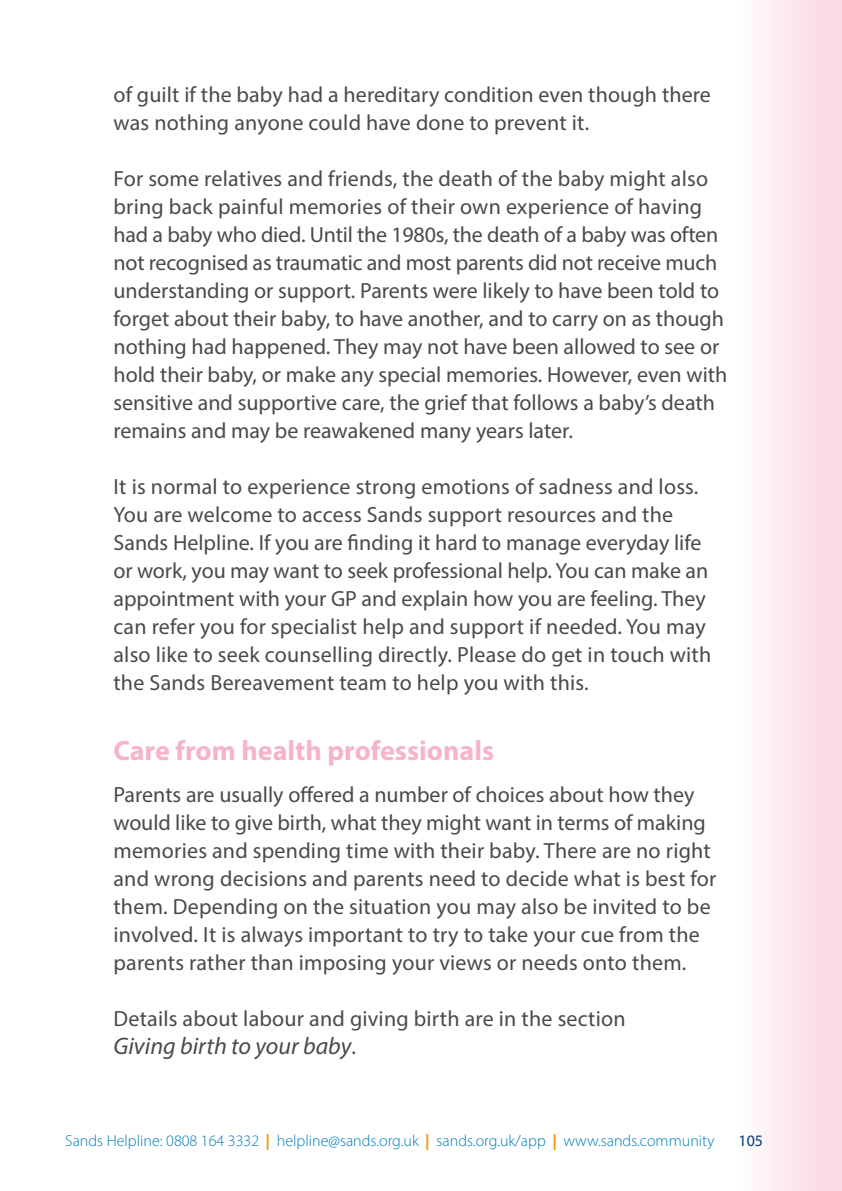
<style>
.page{position:relative;width:842px;height:1191px;background:#fff}
.page>*{position:absolute;margin:0;border:0;box-sizing:border-box;transform-origin:0 0}
.t1{font:700 28px "Myriad Pro";color:#f5b4c7}
.t2{font:italic 24px "Myriad Pro";color:#4a4a49}
.t3{font:22px/28px "Myriad Pro";color:#4a4a49}
.t4{font:300 16px "Myriad Pro";color:#007cb7}
.t5{font:16px "Myriad Pro";color:#003b75}
.s1{font-style:normal;font-size:22px}
.s2{font-weight:700;color:#f49600}
</style>
<div class="page">
<div style="left:735px;top:0;width:106px;height:1191px;background:linear-gradient(to right,#fff,#fad5e1)"></div>
<p class="t3" style="left:113px;top:80px;width:599px">of guilt if the baby had a hereditary condition even though there was nothing anyone could have done to prevent it.</p>
<p class="t3" style="left:113px;top:164px;width:615px">For some relatives and friends, the death of the baby might also bring back painful memories of their own experience of having had a baby who died. Until the 1980s, the death of a baby was often not recognised as traumatic and most parents did not receive much understanding or support. Parents were likely to have been told to forget about their baby, to have another, and to carry on as though nothing had happened. They may not have been allowed to see or hold their baby, or make any special memories. However, even with sensitive and supportive care, the grief that follows a baby’s death remains and may be reawakened many years later.</p>
<p class="t3" style="left:113px;top:472px;width:599px">It is normal to experience strong emotions of sadness and loss.<br>You are welcome to access Sands support resources and the Sands Helpline. If you are finding it hard to manage everyday life or work, you may want to seek professional help. You can make an appointment with your GP and explain how you are feeling. They can refer you for specialist help and support if needed. You may also like to seek counselling directly. Please do get in touch with the Sands Bereavement team to help you with this.</p>
<p class="t1" style="left:113px;top:732px;width:382px">Care from health professionals</p>
<p class="t3" style="left:113px;top:780px;width:604px">Parents are usually offered a number of choices about how they would like to give birth, what they might want in terms of making memories and spending time with their baby. There are no right and wrong decisions and parents need to decide what is best for them. Depending on the situation you may also be invited to be involved. It is always important to try to take your cue from the parents rather than imposing your views or needs onto them.</p>
<p class="t3" style="left:113px;top:1004px;width:513px">Details about labour and giving birth are in the section</p>
<p class="t2" style="left:113px;top:1031px;width:244px">Giving birth to your baby<span class="s1">.</span></p>
<p class="t4" style="left:65px;top:1130px;width:650px">Sands Helpline: 0808 164 3332 <span class="s2">|</span> helpline@sands.org.uk <span class="s2">|</span> sands.org.uk/app <span class="s2">|</span> www.sands.community</p>
<p class="t5" style="left:738px;top:1130px;width:26px">105</p>
</div>
